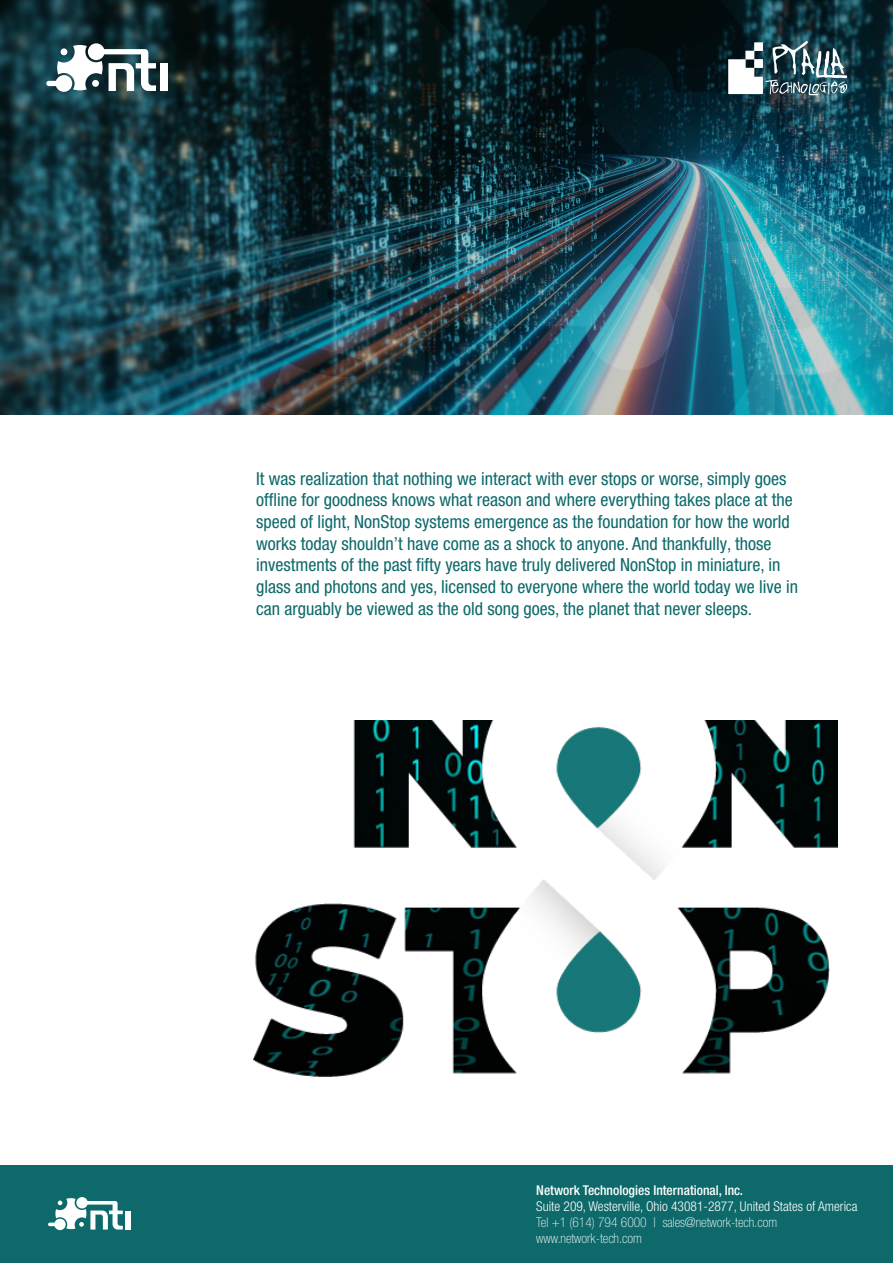
<style>
.page{position:relative;width:893px;height:1263px;background:#fff}
.page>*{position:absolute;margin:0;border:0;box-sizing:border-box;transform-origin:0 0}
.t1{font:condensed 18px/21.6px "Helvetica Neue LT Pro";color:#0d696a}
.t2{font:100 condensed 13.5px/16.2px "Helvetica Neue LT Pro";color:#fff}
.t3{font:300 condensed 13.5px "Helvetica Neue LT Pro";color:#fff}
.t4{font:500 condensed 13.5px "Helvetica Neue LT Pro";color:#fff}
</style>
<div class="page">
<div style="left:0;top:1165px;width:893px;height:98px;background:#0d696a"></div>
<img style="left:254px;top:720px;width:584px;height:356px">
<svg style="left:0;top:0;width:266px;height:415px"></svg>
<img style="left:266px;top:0;width:627px;height:415px">
<div style="left:160px;top:63px;width:7px;height:28px;background:#fff"></div>
<svg style="left:46px;top:43px;width:110px;height:49px"></svg>
<div style="left:126px;top:1210px;width:5px;height:19px;background:#fff"></div>
<svg style="left:48px;top:1197px;width:75px;height:33px"></svg>
<p class="t1" style="left:256px;top:467px;width:543px">It was realization that nothing we interact with ever stops or worse, simply goes offline for goodness knows what reason and where everything takes place at the speed of light, NonStop systems emergence as the foundation for how the world works today shouldn’t have come as a shock to anyone. And thankfully, those investments of the past fifty years have truly delivered NonStop in miniature, in glass and photons and yes, licensed to everyone where the world today we live in can arguably be viewed as the old song goes, the planet that never sleeps.</p>
<p class="t4" style="left:536px;top:1181px;width:208px">Network Technologies International, Inc.</p>
<p class="t3" style="left:536px;top:1198px;width:323px">Suite 209, Westerville, Ohio 43081-2877, United States of America</p>
<p class="t2" style="left:536px;top:1214px;width:242px">Tel +1 (614) 794 6000 | sales@network-tech.com www.network-tech.com</p>
</div>
